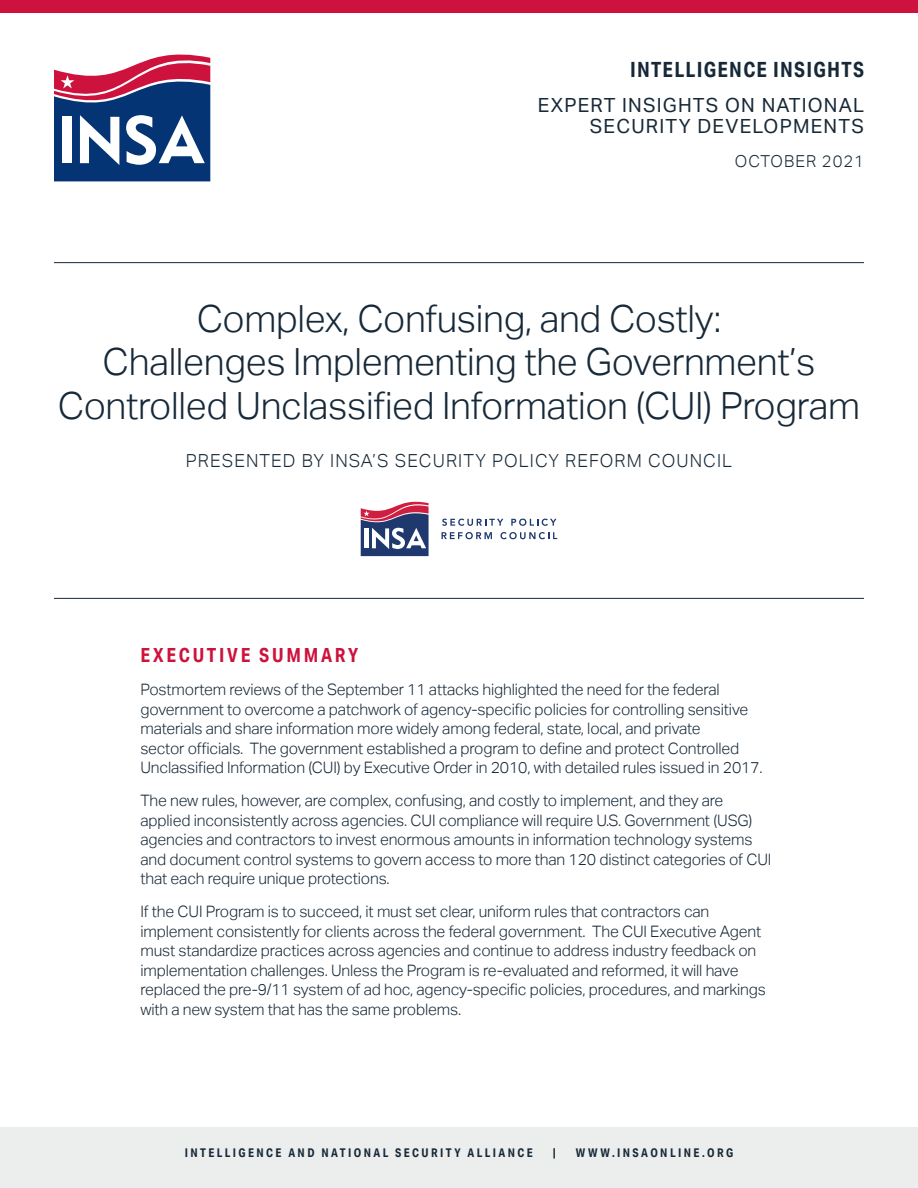
<style>
.page{position:relative;width:918px;height:1188px;background:#fff}
.page>*{position:absolute;margin:0;border:0;box-sizing:border-box;transform-origin:0 0}
.t1{font:300 37.5px/43.5px "Aktiv Grotesk";letter-spacing:-.01em;color:#172938;text-align:center}
.t2{font:700 21px "Aktiv Grotesk Cd";letter-spacing:.06em;color:#172938}
.Subhead_2{font:19.5px/21px "Aktiv Grotesk";letter-spacing:.06em;color:#172938;text-align:right}
.Subhead{font:700 19.5px "Aktiv Grotesk Cd";letter-spacing:.14em;color:#cd123d}
.Date{font:300 18px "Aktiv Grotesk";letter-spacing:.06em;color:#172938}
.Date-2{font:300 16.5px "Aktiv Grotesk";letter-spacing:.06em;color:#172938}
.Body{font:300 15.75px/19.5px "Aktiv Grotesk";letter-spacing:-.01em;color:#172938}
.t3{font:700 12px "Aktiv Grotesk Cd";letter-spacing:.2em;color:#172938}
</style>
<div class="page">
<div style="left:0;top:1127px;width:918px;height:61px;background:#eceeed"></div>
<div style="left:0;top:0;width:918px;height:13px;background:#cd123d"></div>
<svg style="left:54px;top:54px;width:156px;height:127px"></svg>
<hr style="left:54px;top:262px;width:810px;height:1px;background:#172938">
<hr style="left:54px;top:598px;width:810px;height:1px;background:#172938">
<svg style="left:361px;top:501px;width:68px;height:55px"></svg>
<svg style="left:442px;top:519px;width:61px;height:7px"></svg>
<svg style="left:511px;top:519px;width:46px;height:7px"></svg>
<svg style="left:442px;top:532px;width:50px;height:7px"></svg>
<svg style="left:500px;top:532px;width:57px;height:7px"></svg>
<p class="t2" style="left:630px;top:57px;width:236px">INTELLIGENCE INSIGHTS</p>
<p class="Subhead_2" style="left:538px;top:94px;width:328px">EXPERT INSIGHTS ON NATIONAL<br>SECURITY DEVELOPMENTS</p>
<p class="Date-2" style="left:735px;top:152px;width:131px">OCTOBER 2021</p>
<p class="t1" style="left:58px;top:297px;width:804px">Complex, Confusing, and Costly:<br>Challenges Implementing the Government’s<br>Controlled Unclassified Information (CUI) Program</p>
<p class="Date" style="left:186px;top:450px;width:548px">PRESENTED BY INSA’S SECURITY POLICY REFORM COUNCIL</p>
<p class="Subhead" style="left:140px;top:643px;width:219px">EXECUTIVE SUMMARY</p>
<p class="Body" style="left:140px;top:680px;width:624px">Postmortem reviews of the September 11 attacks highlighted the need for the federal government to overcome a patchwork of agency-specific policies for controlling sensitive materials and share information more widely among federal, state, local, and private<br>sector officials. The government established a program to define and protect Controlled Unclassified Information (CUI) by Executive Order in 2010, with detailed rules issued in 2017.</p>
<p class="Body" style="left:140px;top:791px;width:633px">The new rules, however, are complex, confusing, and costly to implement, and they are applied inconsistently across agencies. CUI compliance will require U.S. Government (USG) agencies and contractors to invest enormous amounts in information technology systems and document control systems to govern access to more than 120 distinct categories of CUI that each require unique protections.</p>
<p class="Body" style="left:140px;top:902px;width:627px">If the CUI Program is to succeed, it must set clear, uniform rules that contractors can implement consistently for clients across the federal government. The CUI Executive Agent must standardize practices across agencies and continue to address industry feedback on implementation challenges. Unless the Program is re-evaluated and reformed, it will have replaced the pre-9/11 system of ad hoc, agency-specific policies, procedures, and markings with a new system that has the same problems.</p>
<p class="t3" style="left:185px;top:1146px;width:349px">INTELLIGENCE AND NATIONAL SECURITY ALLIANCE</p>
<p class="t3" style="left:553px;top:1145px;width:5px">|</p>
<p class="t3" style="left:576px;top:1146px;width:159px">WWW.INSAONLINE.ORG</p>
</div>
